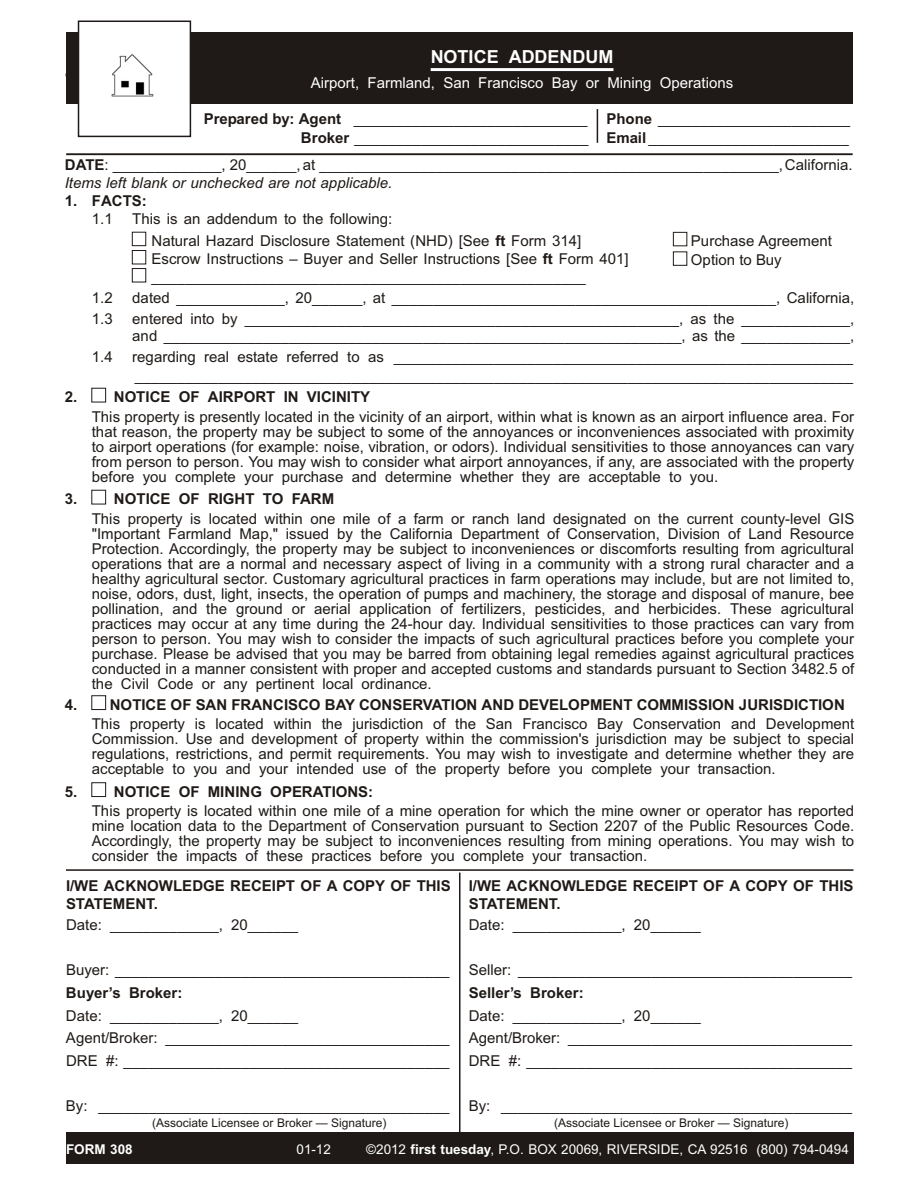
<style>
.page{position:relative;width:918px;height:1188px;background:#fff}
.page>*{position:absolute;margin:0;border:0;box-sizing:border-box;transform-origin:0 0}
.t1{font:700 18px "Arial";color:#fff}
.t2{font:15px/15px "Arial";color:#1f1a17}
.t3{font:700 15px/18.3px "Arial";color:#1f1a17}
.t4{font:15px "Arial";color:#fff}
.t5{font:13.5px "Arial";letter-spacing:-.005em;color:#fff}
.t6{font:700 13.5px "Arial";letter-spacing:-.005em;color:#fff}
.t7{font:12px "Arial";color:#1f1a17}
.s1{font-weight:700}
.s2{font-style:italic}
</style>
<div class="page">
<div style="left:132px;top:232px;width:14px;height:14px;border:1px solid #1f1a17"></div>
<div style="left:132px;top:251px;width:14px;height:13px;border:1px solid #1f1a17"></div>
<div style="left:132px;top:269px;width:14px;height:13px;border:1px solid #1f1a17"></div>
<div style="left:92px;top:388px;width:14px;height:14px;border:1px solid #1f1a17"></div>
<div style="left:92px;top:490px;width:14px;height:14px;border:1px solid #1f1a17"></div>
<div style="left:92px;top:696px;width:14px;height:14px;border:1px solid #1f1a17"></div>
<div style="left:92px;top:783px;width:14px;height:14px;border:1px solid #1f1a17"></div>
<div style="left:66px;top:1133px;width:787px;height:31px;background:#1f1a17"></div>
<hr style="left:459px;top:873px;width:1px;height:266px;background:#1f1a17">
<hr style="left:66px;top:869px;width:787px;height:2px;background:#1f1a17">
<div style="left:191px;top:32px;width:662px;height:72px;background:#1f1a17"></div>
<hr style="left:431px;top:68px;width:182px;height:3px;background:#fff">
<div style="left:78px;top:21px;width:113px;height:116px;border:2px solid #1f1a17"></div>
<img style="left:111px;top:54px;width:43px;height:43px">
<div style="left:66px;top:32px;width:13px;height:72px;background:#1f1a17"></div>
<hr style="left:597px;top:109px;width:1px;height:34px;background:#1f1a17">
<hr style="left:66px;top:153px;width:787px;height:2px;background:#1f1a17">
<div style="left:673px;top:232px;width:14px;height:14px;border:1px solid #1f1a17"></div>
<div style="left:673px;top:252px;width:14px;height:13px;border:1px solid #1f1a17"></div>
<p class="t1" style="left:431px;top:50px;width:184px">NOTICE ADDENDUM</p>
<p class="t4" style="left:311px;top:77px;width:424px">Airport, Farmland, San Francisco Bay or Mining Operations</p>
<p class="t2" style="left:204px;top:111px;width:386px;line-height:18.3px;text-align:right"><span class="s1">Prepared by: Agent</span> ____________________________<br><span class="s1">Broker</span> ____________________________</p>
<p class="t2" style="left:606px;top:111px;width:245px;line-height:18.3px"><span class="s1">Phone</span> _______________________<br><span class="s1">Email</span> ________________________</p>
<p class="t2" style="left:65px;top:156px;width:789px;line-height:18.5px"><span class="s1">DATE</span>: _____________, 20______, at _______________________________________________________,California.<br><span class="s2">Items left blank or un checked are not ap pli ca ble.</span></p>
<p class="t3" style="left:65px;top:193px;width:84px">1. FACTS:</p>
<p class="t2" style="left:92px;top:213px;width:22px">1.1</p>
<p class="t2" style="left:152px;top:210px;width:431px;line-height:21.5px;text-indent:-19px">This is an ad den dum to the fol low ing:<br>Nat u ral Haz ard Dis clo sure State ment (NHD) [See <span class="s1">ft</span> Form 314]</p>
<p class="t2" style="left:152px;top:251px;width:479px;line-height:18px">Es crow In struc tions – Buyer and Seller In struc tions [See <span class="s1">ft</span> Form 401] ____________________________________________________</p>
<p class="t2" style="left:92px;top:292px;width:22px">1.2</p>
<p class="t2" style="left:132px;top:292px;width:724px">dated _____________, 20______, at ______________________________________________, Cal i for nia,</p>
<p class="t2" style="left:92px;top:313px;width:22px">1.3</p>
<p class="t2" style="left:132px;top:312px;width:724px;line-height:16.5px">en tered into by ____________________________________________________, as the _____________, and ______________________________________________________________, as the _____________,</p>
<p class="t2" style="left:92px;top:350px;width:22px">1.4</p>
<p class="t2" style="left:132px;top:348px;width:722px;line-height:19.5px">regarding real estate referred to as _______________________________________________________ ______________________________________________________________________________________</p>
<p class="t3" style="left:65px;top:389px;width:14px">2.</p>
<p class="t3" style="left:114px;top:389px;width:258px">NOTICE OF AIRPORT IN VICINITY</p>
<p class="t2" style="left:92px;top:410px;width:764px;text-align:justify">This property is presently located in the vicinity of an airport, within what is known as an airport influence area. For that reason, the property may be subject to some of the annoyances or inconveniences associated with proximity to airport operations (for example: noise, vibration, or odors). Individual sensitivities to those annoyances can vary from person to person. You may wish to consider what airport annoyances, if any, are associated with the property before you complete your purchase and determine whether they are acceptable to you.</p>
<p class="t3" style="left:65px;top:491px;width:14px">3.</p>
<p class="t3" style="left:114px;top:491px;width:222px">NOTICE OF RIGHT TO FARM</p>
<p class="t2" style="left:92px;top:512px;width:764px;text-align:justify">This property is located within one mile of a farm or ranch land designated on the current county-level GIS "Important Farmland Map," issued by the California Department of Conservation, Division of Land Resource Protection. Accordingly, the property may be subject to inconveniences or discomforts resulting from agricultural operations that are a normal and necessary aspect of living in a community with a strong rural character and a healthy agricultural sector. Customary agricultural practices in farm operations may include, but are not limited to, noise, odors, dust, light, insects, the operation of pumps and machinery, the storage and disposal of manure, bee pollination, and the ground or aerial application of fertilizers, pesticides, and herbicides. These agricultural practices may occur at any time during the 24-hour day. Individual sensitivities to those practices can vary from person to person. You may wish to consider the impacts of such agricultural practices before you complete your purchase. Please be advised that you may be barred from obtaining legal remedies against agricultural practices conducted in a manner consistent with proper and accepted customs and standards pursuant to Section 3482.5 of the Civil Code or any pertinent local ordinance.</p>
<p class="t3" style="left:65px;top:697px;width:782px">4. NOTICE OF SAN FRANCISCO BAY CONSERVATION AND DEVELOPMENT COMMISSION JURISDICTION</p>
<p class="t2" style="left:92px;top:718px;width:764px;text-align:justify">This property is located within the jurisdiction of the San Francisco Bay Conservation and Development Commission. Use and development of property within the commission's jurisdiction may be subject to special regulations, restrictions, and permit requirements. You may wish to investigate and determine whether they are acceptable to you and your intended use of the property before you complete your transaction.</p>
<p class="t3" style="left:65px;top:784px;width:14px">5.</p>
<p class="t3" style="left:114px;top:784px;width:261px">NOTICE OF MINING OPERATIONS:</p>
<p class="t2" style="left:92px;top:805px;width:764px;text-align:justify">This property is located within one mile of a mine operation for which the mine owner or operator has reported mine location data to the Department of Conservation pursuant to Section 2207 of the Public Resources Code.<br>Accordingly, the property may be subject to inconveniences resulting from mining operations. You may wish to consider the impacts of these practices before you complete your transaction.</p>
<p class="t2" style="left:691px;top:232px;width:143px;line-height:19.5px">Purchase Agreement<br>Option to Buy</p>
<p class="t3" style="left:66px;top:878px;width:386px">I/WE ACKNOWLEDGE RECEIPT OF A COPY OF THIS<br>STATEMENT.</p>
<p class="t2" style="left:66px;top:919px;width:234px">Date: _____________, 20______</p>
<p class="t2" style="left:66px;top:964px;width:385px">Buyer: ________________________________________</p>
<p class="t3" style="left:66px;top:985px;width:118px">Buyer’s Broker:</p>
<p class="t2" style="left:66px;top:1005px;width:385px;line-height:22.5px">Date: _____________, 20______<br>Agent/Broker: __________________________________<br>DRE #: _______________________________________</p>
<p class="t2" style="left:66px;top:1099px;width:385px">By: __________________________________________</p>
<p class="t3" style="left:469px;top:878px;width:386px">I/WE ACKNOWLEDGE RECEIPT OF A COPY OF THIS<br>STATEMENT.</p>
<p class="t2" style="left:469px;top:919px;width:234px">Date: _____________, 20______</p>
<p class="t2" style="left:469px;top:964px;width:385px">Seller: ________________________________________</p>
<p class="t3" style="left:469px;top:985px;width:116px">Seller’s Broker:</p>
<p class="t2" style="left:469px;top:1005px;width:385px;line-height:22.5px">Date: _____________, 20______<br>Agent/Broker: __________________________________<br>DRE #: _______________________________________</p>
<p class="t2" style="left:469px;top:1099px;width:385px">By: __________________________________________</p>
<p class="t7" style="left:152px;top:1118px;width:236px">(Associate Licensee or Broker — Signature)</p>
<p class="t7" style="left:554px;top:1118px;width:236px">(Associate Licensee or Broker — Signature)</p>
<p class="t6" style="left:66px;top:1144px;width:68px">FORM 308</p>
<p class="t5" style="left:297px;top:1144px;width:36px">01-12</p>
<p class="t5" style="left:366px;top:1144px;width:484px">©2012 <span class="s1">first tuesday</span>, P.O. BOX 20069, RIVERSIDE, CA 92516 (800) 794-0494</p>
</div>
